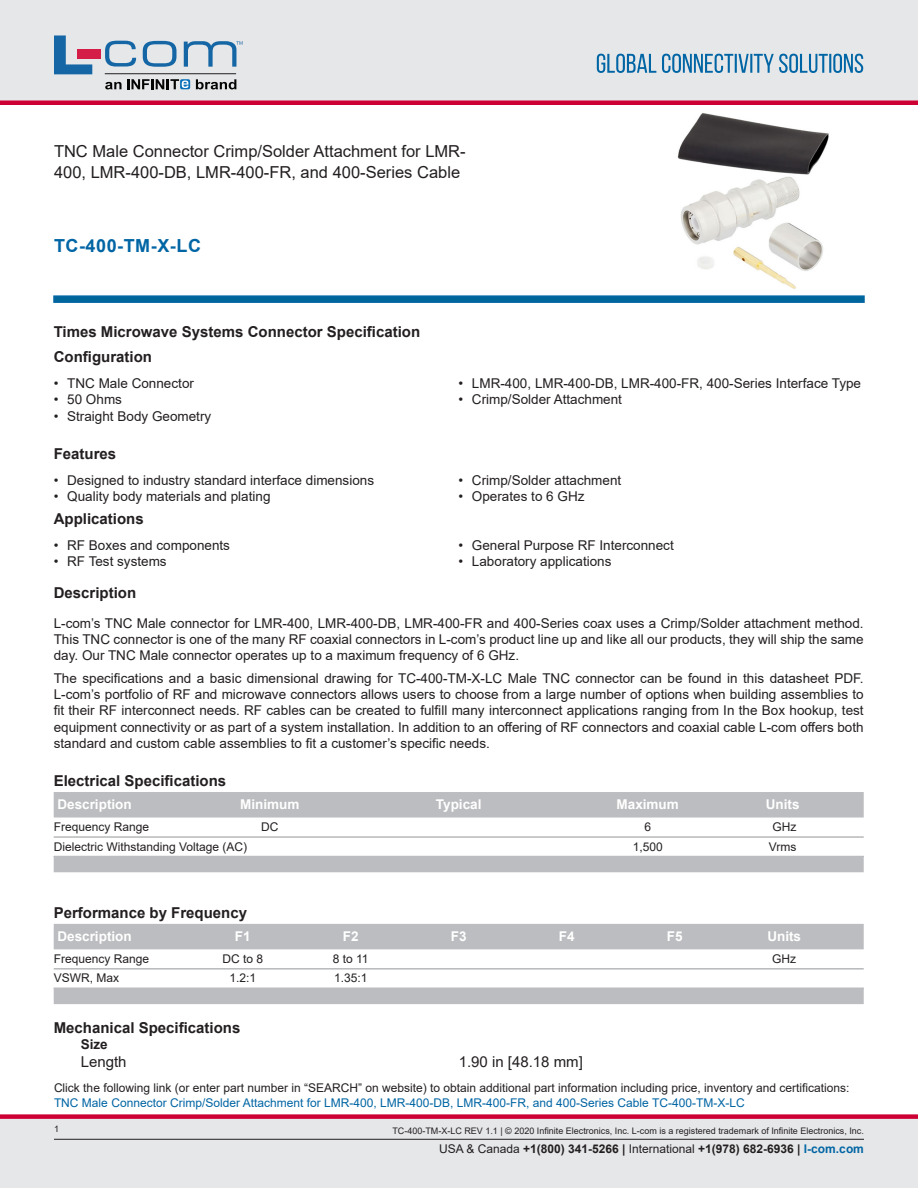
<style>
.page{position:relative;width:918px;height:1188px;background:#fff}
.page>*{position:absolute;margin:0;border:0;box-sizing:border-box;transform-origin:0 0}
.PN{font:700 18px "Arial";letter-spacing:.03em;color:#0065a4}
.Web_Description_Para{font:16.5px/21px "Arial";color:#231f20}
.LCOM_Section_Header{font:700 15px "Arial";color:#231f20}
.Head1{font:700 15px "Arial";color:#231f20}
.LCOM_Table_Footer{font:700 15px "Arial";color:#231f20}
.Specs_Para{font:15px "Arial";color:#231f20}
.MarketingDescription{font:13.5px/16.2px "Arial";color:#231f20;text-align:justify}
.LCOM_Table_Header_Lo{font:700 13.5px "Arial";color:#fff}
.LCOM_Table_Header_F1{font:700 13.5px "Arial";color:#fff}
.Head2_after_Head1{font:700 13.5px "Arial";color:#231f20}
.Description_and_PN_L{font:12px/14.4px "Arial";color:#231f20}
.t1{font:700 12px "Arial";color:#231f20}
.LCOM_Table_Body_Low{font:12px "Arial";color:#231f20}
.LCOM_Table_Body_F1{font:12px "Arial";color:#231f20}
.t2{font:9px "Arial";color:#231f20}
.s1{color:#0065a4}
.s2{font-weight:400}
</style>
<div class="page">
<div style="left:0;top:1119px;width:918px;height:69px;background:#e6e7e9"></div>
<div style="left:0;top:1114px;width:918px;height:5px;background:#c03"></div>
<div style="left:0;top:0;width:918px;height:102px;background:#e6e7e9"></div>
<div style="left:0;top:100px;width:918px;height:5px;background:#c03"></div>
<hr style="left:54px;top:1139px;width:810px;height:1px;background:#231f20">
<svg style="left:597px;top:54px;width:266px;height:19px"></svg>
<svg style="left:53px;top:295px;width:812px;height:8px;fill:#00669f"></svg>
<hr style="left:105px;top:73px;width:131px;height:1px;background:#211e1e">
<svg style="left:54px;top:35px;width:38px;height:39px"></svg>
<svg style="left:143px;top:41px;width:34px;height:26px"></svg>
<svg style="left:105px;top:41px;width:31px;height:26px"></svg>
<div style="left:77px;top:49px;width:23px;height:10px;background:#d41e47"></div>
<svg style="left:180px;top:79px;width:10px;height:10px"></svg>
<svg style="left:196px;top:79px;width:40px;height:10px"></svg>
<svg style="left:105px;top:79px;width:83px;height:10px"></svg>
<svg style="left:184px;top:41px;width:59px;height:26px"></svg>
<img style="left:677px;top:113px;width:152px;height:176px">
<div style="left:54px;top:792px;width:810px;height:26px;background:#bcbdc0"></div>
<hr style="left:54px;top:837px;width:810px;height:1px;background:#939598">
<div style="left:54px;top:856px;width:810px;height:16px;background:#bcbdc0"></div>
<div style="left:54px;top:924px;width:810px;height:25px;background:#bcbdc0"></div>
<hr style="left:54px;top:969px;width:810px;height:1px;background:#939598">
<div style="left:54px;top:988px;width:810px;height:16px;background:#bcbdc0"></div>
<h1 class="Web_Description_Para" style="left:54px;top:141px;width:413px">TNC Male Connector Crimp/Solder Attachment for LMR-<br>400, LMR-400-DB, LMR-400-FR, and 400-Series Cable</h1>
<p class="PN" style="left:54px;top:233px;width:149px">TC-400-TM-X-LC</p>
<p class="LCOM_Section_Header" style="left:54px;top:321px;width:368px">Times Microwave Systems Connector Specification</p>
<p class="LCOM_Section_Header" style="left:54px;top:346px;width:100px">Configuration</p>
<p class="MarketingDescription" style="left:54px;top:375px;width:142px">• TNC Male Connector</p>
<p class="MarketingDescription" style="left:54px;top:391px;width:70px">• 50 Ohms</p>
<p class="MarketingDescription" style="left:54px;top:408px;width:159px">• Straight Body Geometry</p>
<p class="LCOM_Section_Header" style="left:54px;top:443px;width:64px">Features</p>
<p class="MarketingDescription" style="left:54px;top:472px;width:322px">• Designed to industry standard interface dimensions</p>
<p class="MarketingDescription" style="left:54px;top:488px;width:218px">• Quality body materials and plating</p>
<p class="LCOM_Section_Header" style="left:54px;top:508px;width:92px">Applications</p>
<p class="MarketingDescription" style="left:54px;top:537px;width:178px">• RF Boxes and components</p>
<p class="MarketingDescription" style="left:54px;top:553px;width:115px">• RF Test systems</p>
<p class="MarketingDescription" style="left:458px;top:375px;width:404px">• LMR-400, LMR-400-DB, LMR-400-FR, 400-Series Interface Type</p>
<p class="MarketingDescription" style="left:458px;top:391px;width:165px">• Crimp/Solder Attachment</p>
<p class="MarketingDescription" style="left:458px;top:472px;width:164px">• Crimp/Solder attachment</p>
<p class="MarketingDescription" style="left:458px;top:488px;width:128px">• Operates to 6 GHz</p>
<p class="MarketingDescription" style="left:458px;top:537px;width:217px">• General Purpose RF Interconnect</p>
<p class="MarketingDescription" style="left:458px;top:553px;width:155px">• Laboratory applications</p>
<p class="LCOM_Section_Header" style="left:54px;top:582px;width:84px">Description</p>
<p class="MarketingDescription" style="left:54px;top:615px;width:811px">L-com’s TNC Male connector for LMR-400, LMR-400-DB, LMR-400-FR and 400-Series coax uses a Crimp/Solder attachment method.<br>This TNC connector is one of the many RF coaxial connectors in L-com’s product line up and like all our products, they will ship the same day. Our TNC Male connector operates up to a maximum frequency of 6 GHz.</p>
<p class="MarketingDescription" style="left:54px;top:670px;width:812px">The specifications and a basic dimensional drawing for TC-400-TM-X-LC Male TNC connector can be found in this datasheet PDF.<br>L-com’s portfolio of RF and microwave connectors allows users to choose from a large number of options when building assemblies to fit their RF interconnect needs. RF cables can be created to fulfill many interconnect applications ranging from In the Box hookup, test equipment connectivity or as part of a system installation. In addition to an offering of RF connectors and coaxial cable L-com offers both standard and custom cable assemblies to fit a customer’s specific needs.</p>
<p class="Head1" style="left:54px;top:770px;width:174px">Electrical Specifications</p>
<p class="LCOM_Table_Header_Lo" style="left:57px;top:795px;width:76px">Description</p>
<p class="LCOM_Table_Header_Lo" style="left:240px;top:795px;width:61px">Minimum</p>
<p class="LCOM_Table_Header_Lo" style="left:436px;top:795px;width:47px">Typical</p>
<p class="LCOM_Table_Header_Lo" style="left:617px;top:795px;width:64px">Maximum</p>
<p class="LCOM_Table_Header_Lo" style="left:766px;top:795px;width:35px">Units</p>
<p class="LCOM_Table_Body_Low" style="left:54px;top:819px;width:97px">Frequency Range</p>
<p class="LCOM_Table_Body_Low" style="left:261px;top:819px;width:19px">DC</p>
<p class="LCOM_Table_Body_Low" style="left:644px;top:819px;width:8px">6</p>
<p class="LCOM_Table_Body_Low" style="left:772px;top:819px;width:25px">GHz</p>
<p class="LCOM_Table_Body_Low" style="left:54px;top:838px;width:195px">Dielectric Withstanding Voltage (AC)</p>
<p class="LCOM_Table_Body_Low" style="left:633px;top:838px;width:32px">1,500</p>
<p class="LCOM_Table_Body_Low" style="left:769px;top:838px;width:29px">Vrms</p>
<p class="LCOM_Table_Footer" style="left:54px;top:902px;width:195px">Performance by Frequency</p>
<p class="LCOM_Table_Header_F1" style="left:57px;top:927px;width:76px">Description</p>
<p class="LCOM_Table_Header_F1" style="left:235px;top:927px;width:17px">F1</p>
<p class="LCOM_Table_Header_F1" style="left:343px;top:927px;width:17px">F2</p>
<p class="LCOM_Table_Header_F1" style="left:451px;top:927px;width:17px">F3</p>
<p class="LCOM_Table_Header_F1" style="left:559px;top:927px;width:17px">F4</p>
<p class="LCOM_Table_Header_F1" style="left:667px;top:927px;width:17px">F5</p>
<p class="LCOM_Table_Header_F1" style="left:767px;top:927px;width:35px">Units</p>
<p class="LCOM_Table_Body_F1" style="left:54px;top:950px;width:97px">Frequency Range</p>
<p class="LCOM_Table_Body_F1" style="left:222px;top:950px;width:42px">DC to 8</p>
<p class="LCOM_Table_Body_F1" style="left:333px;top:950px;width:37px">8 to 11</p>
<p class="LCOM_Table_Body_F1" style="left:772px;top:950px;width:25px">GHz</p>
<p class="LCOM_Table_Body_F1" style="left:54px;top:970px;width:67px">VSWR, Max</p>
<p class="LCOM_Table_Body_F1" style="left:229px;top:970px;width:28px">1.2:1</p>
<p class="LCOM_Table_Body_F1" style="left:334px;top:970px;width:35px">1.35:1</p>
<p class="Head1" style="left:54px;top:1017px;width:188px">Mechanical Specifications</p>
<p class="Head2_after_Head1" style="left:81px;top:1035px;width:29px">Size</p>
<p class="Specs_Para" style="left:81px;top:1051px;width:47px">Length</p>
<p class="Specs_Para" style="left:459px;top:1051px;width:126px">1.90 in [48.18 mm]</p>
<p class="Description_and_PN_L" style="left:54px;top:1081px;width:797px">Click the following link (or enter part number in “SEARCH” on website) to obtain additional part information including price, inventory and certifications:<br><span class="s1">TNC Male Connector Crimp/Solder Attachment for LMR-400, LMR-400-DB, LMR-400-FR, and 400-Series Cable TC-400-TM-X-LC</span></p>
<p class="t2" style="left:54px;top:1123px;width:7px">1</p>
<p class="t2" style="left:392px;top:1125px;width:473px">TC-400-TM-X-LC REV 1.1 | © 2020 Infinite Electronics, Inc. L-com is a registered trademark of Infinite Electronics, Inc.</p>
<p class="t1" style="left:439px;top:1140px;width:426px"><span class="s2">USA &amp; Canada</span> +1(800) 341-5266 | <span class="s2">International</span> +1(978) 682-6936 | <span class="s1">l-com.com</span></p>
</div>
